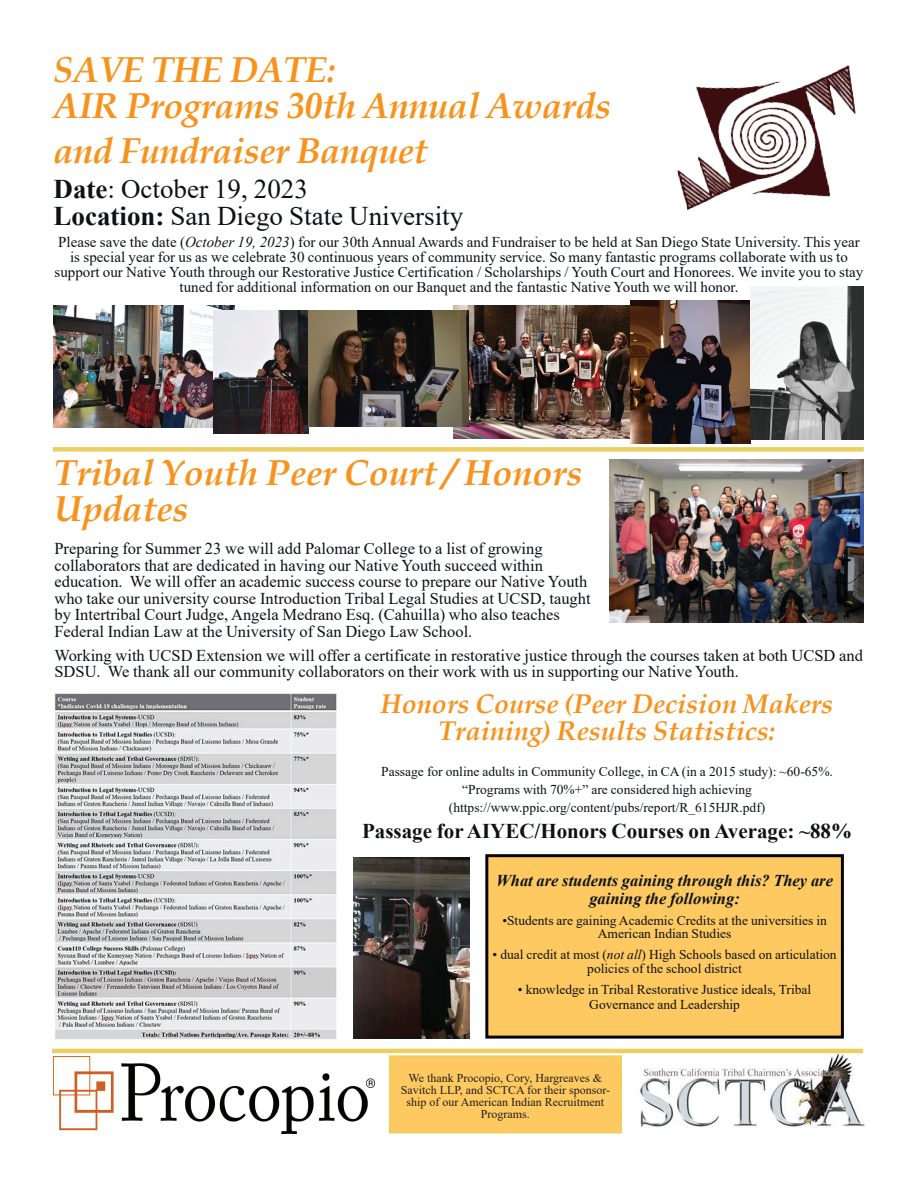
<style>
.page{position:relative;width:918px;height:1188px;background:#fff}
.page>*{position:absolute;margin:0;border:0;box-sizing:border-box;transform-origin:0 0}
.t1{font:italic 700 36px/36px "Book Antiqua";letter-spacing:-.01em;color:#f7931d}
.t2{font:italic 700 27px/27px "Book Antiqua";color:#f7931d;text-align:center}
.t3{font:27px/27px "Times New Roman";color:#0c1315}
.t4{font:700 21px "Times New Roman";color:#0c1315}
.t5{font:16.5px/16.5px "Times New Roman";color:#0c1315}
.t6{font:italic 700 16.5px/18px "Times New Roman";color:#0c1315;text-align:center}
.t7{font:15px/15px "Times New Roman";color:#0c1315;text-align:center}
.t8{font:13.5px/13.5px "Times New Roman";color:#0c1315;text-align:center}
.t9{font:12px/12px "Times New Roman";color:#231f20;text-align:center}
.s1{font-weight:700}
.s2{font-style:italic}
</style>
<div class="page">
<img style="left:54px;top:1056px;width:321px;height:77px">
<div style="left:389px;top:1055px;width:233px;height:78px;background:#fec960;border:2px solid #ebcf62"></div>
<img style="left:636px;top:1053px;width:228px;height:74px">
<hr style="left:52px;top:1049px;width:811px;height:4px;background:#ebcf62">
<div style="left:53px;top:447px;width:811px;height:5px;background:#ebcf62"></div>
<img style="left:677px;top:65px;width:179px;height:146px">
<img style="left:54px;top:305px;width:181px;height:122px">
<img style="left:214px;top:310px;width:94px;height:123px">
<img style="left:609px;top:459px;width:255px;height:164px">
<img style="left:454px;top:305px;width:177px;height:133px">
<img style="left:631px;top:300px;width:120px;height:143px">
<img style="left:751px;top:287px;width:113px;height:153px">
<div style="left:487px;top:856px;width:355px;height:181px;background:#fec960"></div>
<div style="left:485px;top:854px;width:359px;height:185px;border:3px solid #040503"></div>
<img style="left:54px;top:693px;width:283px;height:346px">
<img style="left:353px;top:857px;width:116px;height:182px">
<img style="left:308px;top:310px;width:161px;height:117px">
<h1 class="t1" style="left:54px;top:52px;width:559px">SAVE THE DATE:<br>AIR Programs 30th Annual Awards</h1>
<h1 class="t1" style="left:54px;top:133px;width:376px">and Fundraiser Banquet</h1>
<h2 class="t3" style="left:54px;top:175px;width:411px"><span class="s1">Date</span>: October 19, 2023<br><span class="s1">Location:</span> San Diego State University</h2>
<p class="t7" style="left:55px;top:234px;width:810px">Please save the date (<span class="s2">October 19, 2023</span>) for our 30th Annual Awards and Fundraiser to be held at San Diego State University. This year is special year for us as we celebrate 30 continuous years of community service. So many fantastic programs collaborate with us to support our Native Youth through our Restorative Justice Certification / Scholarships / Youth Court and Honorees. We invite you to stay tuned for additional information on our Banquet and the fantastic Native Youth we will honor.</p>
<h1 class="t1" style="left:54px;top:455px;width:529px">Tribal Youth Peer Court / Honors<br>Updates</h1>
<p class="t5" style="left:54px;top:540px;width:538px">Preparing for Summer 23 we will add Palomar College to a list of growing collaborators that are dedicated in having our Native Youth succeed within education. We will offer an academic success course to prepare our Native Youth who take our university course Introduction Tribal Legal Studies at UCSD, taught by Intertribal Court Judge, Angela Medrano Esq. (Cahuilla) who also teaches Federal Indian Law at the University of San Diego Law School.</p>
<p class="t5" style="left:54px;top:646px;width:810px">Working with UCSD Extension we will offer a certificate in restorative justice through the courses taken at both UCSD and<br>SDSU. We thank all our community collaborators on their work with us in supporting our Native Youth.</p>
<h2 class="t2" style="left:381px;top:690px;width:454px">Honors Course (Peer Decision Makers<br>Training) Results Statistics:</h2>
<p class="t8" style="left:381px;top:762px;width:453px;line-height:18px">Passage for online adults in Community College, in CA (in a 2015 study): ~60-65%. “Programs with 70%+” are considered high achieving (https://www.ppic.org/content/pubs/report/R_615HJR.pdf)</p>
<p class="t4" style="left:362px;top:815px;width:491px">Passage for AIYEC/Honors Courses on Average: ~88%</p>
<p class="t6" style="left:496px;top:871px;width:338px">What are students gaining through this? They are gaining the following:</p>
<p class="t8" style="left:502px;top:913px;width:326px">•Students are gaining Academic Credits at the universities in<br>American Indian Studies</p>
<p class="t8" style="left:493px;top:948px;width:346px">• dual credit at most (<span class="s2">not all</span>) High Schools based on articulation policies of the school district</p>
<p class="t8" style="left:518px;top:981px;width:295px;line-height:15px">• knowledge in Tribal Restorative Justice ideals, Tribal<br>Governance and Leadership</p>
<p class="t9" style="left:401px;top:1072px;width:211px">We thank Procopio, Cory, Hargreaves &amp;<br>Savitch LLP, and SCTCA for their sponsor&shy;ship of our American Indian Recruitment<br>Programs.</p>
</div>
